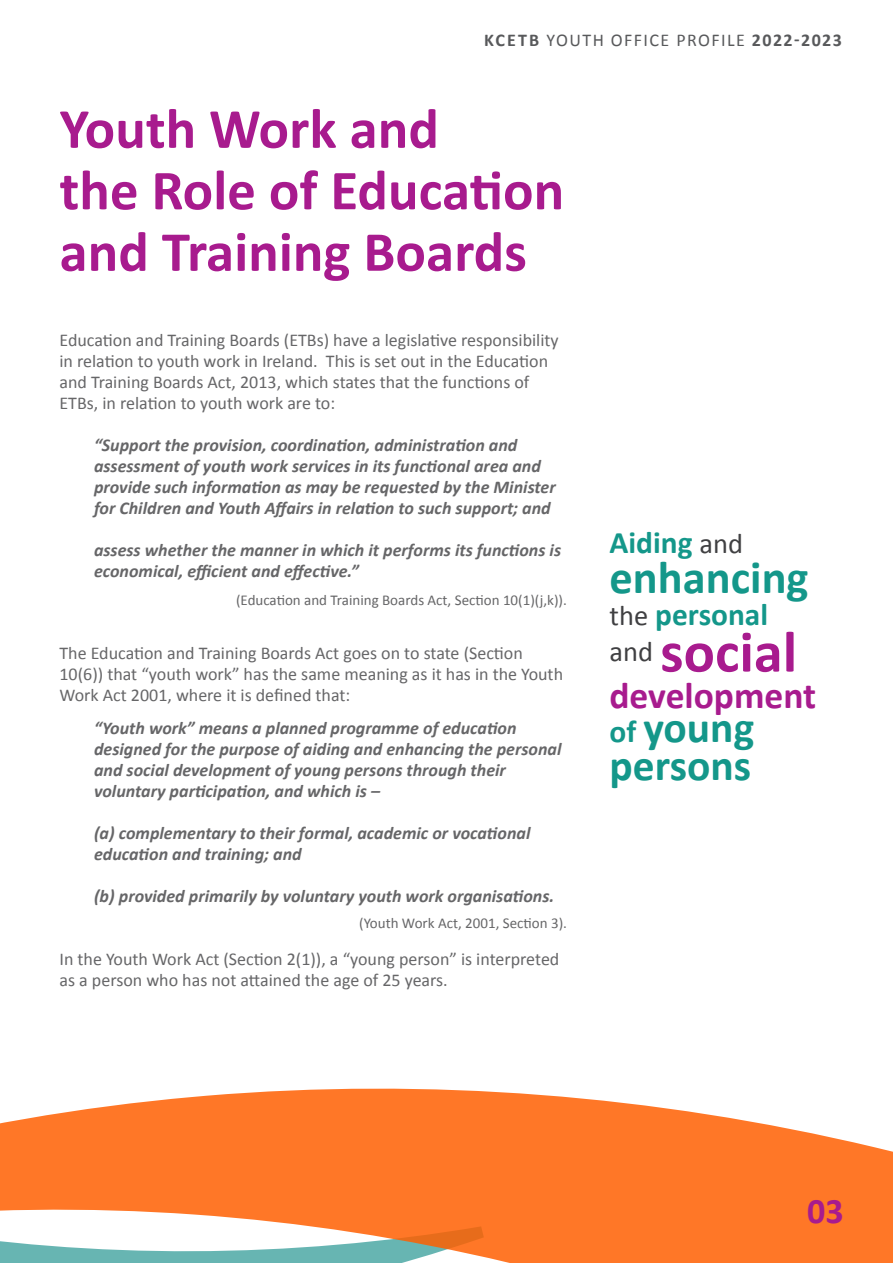
<style>
.page{position:relative;width:893px;height:1263px;background:#fff}
.page>*{position:absolute;margin:0;border:0;box-sizing:border-box;transform-origin:0 0}
.t1{font:700 58.5px "Calibri";color:#a81b8e}
.t2{font:700 57px/61.5px "Calibri";color:#a81b8e}
.t3{font:700 46.5px "Calibri";color:#14978a}
.t4{font:700 43.5px/37.5px "Calibri";color:#14978a}
.t5{font:700 37.5px "Calibri";color:#a81b8e}
.t6{font:700 36px "Calibri";color:#a81b8e}
.t7{font:700 31.35px "Calibri";color:#14978a}
.t8{font:italic 700 18px/21px "Calibri";color:#666668}
.t9{font:18px/21px "Calibri";color:#666668}
.t10{font:18px "Calibri";letter-spacing:.08em;color:#58595b}
.t11{font:15px "Calibri";color:#666668}
.s1{font-weight:700}
.s2{font-weight:400;font-size:28.5px;color:#404042}
.s3{font-size:31.35px}
</style>
<div class="page">
<svg style="left:0;top:1088px;width:893px;height:175px;fill:#ff7727"></svg>
<p class="t10" style="left:484px;top:29px;width:359px"><span class="s1">KCETB</span> YOUTH OFFICE PROFILE <span class="s1">2022-2023</span></p>
<h2 class="t2" style="left:60px;top:96px;width:506px">Youth Work and<br>the Role of Education and Training Boards</h2>
<p class="t9" style="left:60px;top:328px;width:501px">Education and Training Boards (ETBs) have a legislative responsibility in relation to youth work in Ireland. This is set out in the Education and Training Boards Act, 2013, which states that the functions of ETBs, in relation to youth work are to:</p>
<p class="t8" style="left:94px;top:433px;width:463px">“Support the provision, coordination, administration and assessment of youth work services in its functional area and provide such information as may be requested by the Minister for Children and Youth Affairs in relation to such support; and</p>
<p class="t8" style="left:94px;top:538px;width:469px">assess whether the manner in which it performs its functions is economical, efficient and effective.”</p>
<p class="t11" style="left:236px;top:591px;width:332px">(Education and Training Boards Act, Section 10(1)(j,k)).</p>
<p class="t9" style="left:60px;top:642px;width:505px">The Education and Training Boards Act goes on to state (Section<br>10(6)) that “youth work” has the same meaning as it has in the Youth<br>Work Act 2001, where it is defined that:</p>
<p class="t8" style="left:94px;top:717px;width:469px">“Youth work” means a planned programme of education designed for the purpose of aiding and enhancing the personal and social development of young persons through their voluntary participation, and which is –</p>
<p class="t8" style="left:94px;top:822px;width:438px">(a) complementary to their formal, academic or vocational education and training; and</p>
<p class="t8" style="left:94px;top:885px;width:462px">(b) provided primarily by voluntary youth work organisations.</p>
<p class="t11" style="left:359px;top:913px;width:209px">(Youth Work Act, 2001, Section 3).</p>
<p class="t9" style="left:60px;top:948px;width:501px">In the Youth Work Act (Section 2(1)), a “young person” is interpreted as a person who has not attained the age of 25 years.</p>
<h3 class="t7" style="left:609px;top:520px;width:135px">Aiding <span class="s2">and</span></h3>
<h3 class="t3" style="left:609px;top:545px;width:201px">enhancing</h3>
<h3 class="t7" style="left:609px;top:592px;width:160px"><span class="s2">the</span> personal</h3>
<h1 class="t1" style="left:609px;top:611px;width:189px"><sup>and</sup> social</h1>
<h3 class="t5" style="left:609px;top:668px;width:208px">development</h3>
<h3 class="t4" style="left:609px;top:707px;width:146px"><span class="s3">of</span> young persons</h3>
<h3 class="t6" style="left:807px;top:1186px;width:38px">03</h3>
</div>
